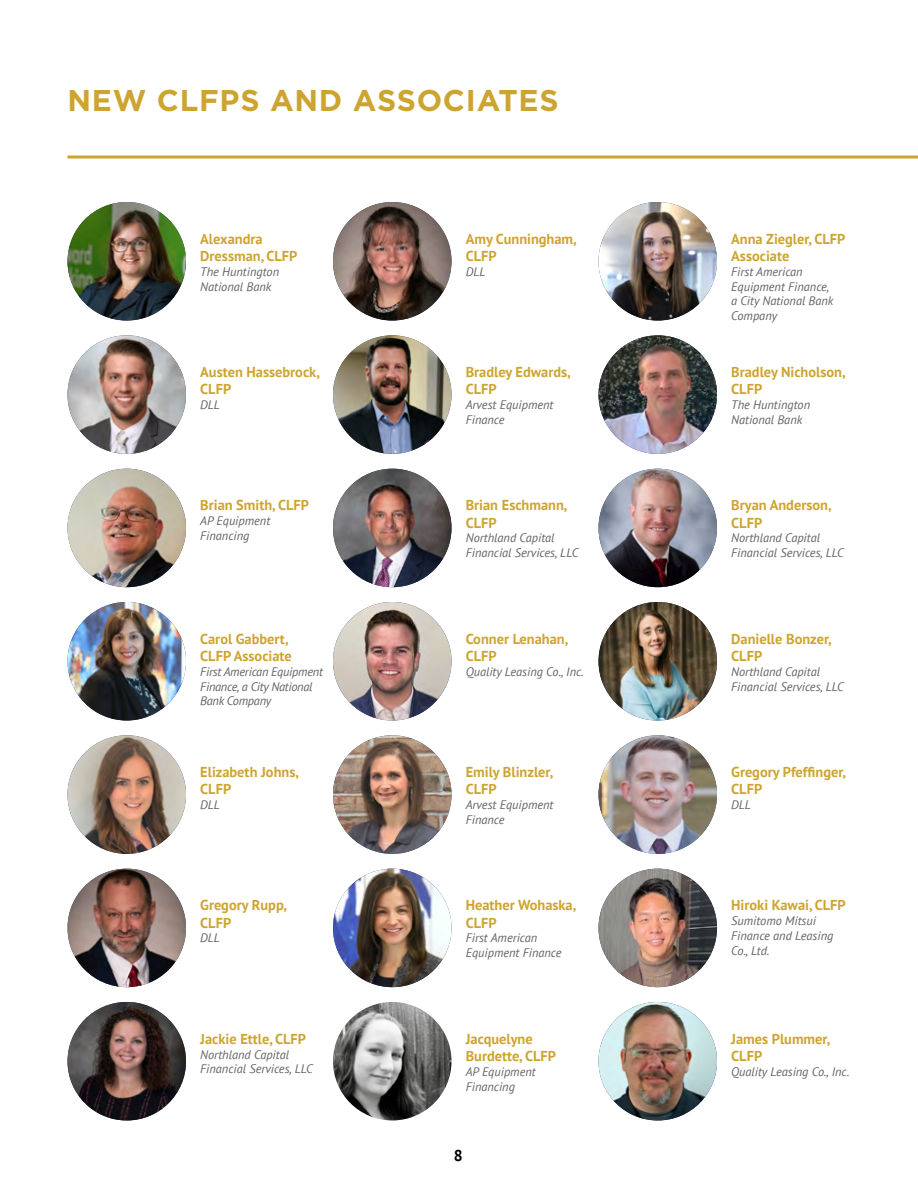
<style>
.page{position:relative;width:918px;height:1188px;background:#fff}
.page>*{position:absolute;margin:0;border:0;box-sizing:border-box;transform-origin:0 0}
.t1{font:700 30px "Gotham";letter-spacing:.025em;color:#cea430}
.t2{font:700 15.75px "PT Sans";color:#000}
.t3{font:700 14.4px/17.2px "PT Sans";color:#cea430}
.t4{font:italic 12.3px/14.9px "PT Sans";color:#646363}
.t5{font:italic 12.3px/14.9px "PT Sans";letter-spacing:-.02em;color:#646363}
</style>
<div class="page">
<img style="left:68px;top:202px;width:118px;height:119px;border-radius:59px">
<img style="left:333px;top:202px;width:119px;height:119px;border-radius:59px">
<img style="left:598px;top:202px;width:119px;height:119px;border-radius:59px">
<img style="left:68px;top:469px;width:118px;height:118px;border-radius:59px">
<img style="left:333px;top:469px;width:119px;height:118px;border-radius:59px">
<img style="left:598px;top:469px;width:119px;height:118px;border-radius:59px">
<img style="left:68px;top:735px;width:118px;height:119px;border-radius:59px">
<img style="left:333px;top:735px;width:119px;height:119px;border-radius:59px">
<img style="left:598px;top:735px;width:119px;height:119px;border-radius:59px">
<img style="left:68px;top:335px;width:118px;height:119px;border-radius:59px">
<img style="left:333px;top:335px;width:119px;height:119px;border-radius:59px">
<img style="left:598px;top:335px;width:119px;height:119px;border-radius:59px">
<img style="left:68px;top:602px;width:118px;height:119px;border-radius:59px">
<img style="left:333px;top:602px;width:119px;height:119px;border-radius:59px">
<img style="left:598px;top:602px;width:119px;height:119px;border-radius:59px">
<img style="left:68px;top:869px;width:118px;height:118px;border-radius:59px">
<img style="left:333px;top:869px;width:119px;height:118px;border-radius:59px">
<img style="left:598px;top:869px;width:119px;height:118px;border-radius:59px">
<img style="left:68px;top:1002px;width:118px;height:118px;border-radius:59px">
<img style="left:333px;top:1002px;width:119px;height:118px;border-radius:59px">
<img style="left:598px;top:1002px;width:119px;height:118px;border-radius:59px">
<hr style="left:68px;top:156px;width:850px;height:3px;background:#cea430">
<h1 class="t1" style="left:68px;top:81px;width:493px">NEW CLFPS AND ASSOCIATES</h1>
<p class="t3" style="left:200px;top:230px;width:99px">Alexandra<br>Dressman, CLFP</p>
<p class="t4" style="left:200px;top:264px;width:80px">The Huntington<br>National Bank</p>
<p class="t3" style="left:200px;top:363px;width:121px">Austen Hassebrock,<br>CLFP</p>
<p class="t4" style="left:200px;top:397px;width:21px">DLL</p>
<p class="t3" style="left:200px;top:496px;width:110px">Brian Smith, CLFP</p>
<p class="t4" style="left:200px;top:513px;width:71px">AP Equipment<br>Financing</p>
<p class="t3" style="left:200px;top:630px;width:93px">Carol Gabbert,<br>CLFP Associate</p>
<p class="t5" style="left:200px;top:664px;width:124px">First American Equipment<br>Finance, a City National<br>Bank Company</p>
<p class="t3" style="left:200px;top:763px;width:100px">Elizabeth Johns,<br>CLFP</p>
<p class="t4" style="left:200px;top:797px;width:21px">DLL</p>
<p class="t3" style="left:200px;top:896px;width:88px">Gregory Rupp,<br>CLFP</p>
<p class="t4" style="left:200px;top:930px;width:21px">DLL</p>
<p class="t3" style="left:200px;top:1030px;width:107px">Jackie Ettle, CLFP</p>
<p class="t4" style="left:200px;top:1046px;width:114px">Northland Capital<br>Financial Services, LLC</p>
<p class="t3" style="left:466px;top:230px;width:112px">Amy Cunningham,<br>CLFP</p>
<p class="t4" style="left:466px;top:264px;width:21px">DLL</p>
<p class="t3" style="left:466px;top:363px;width:106px">Bradley Edwards,<br>CLFP</p>
<p class="t4" style="left:466px;top:397px;width:89px">Arvest Equipment<br>Finance</p>
<p class="t3" style="left:466px;top:496px;width:103px">Brian Eschmann,<br>CLFP</p>
<p class="t4" style="left:466px;top:530px;width:114px">Northland Capital<br>Financial Services, LLC</p>
<p class="t3" style="left:466px;top:630px;width:104px">Conner Lenahan,<br>CLFP</p>
<p class="t4" style="left:466px;top:664px;width:120px">Quality Leasing Co., Inc.</p>
<p class="t3" style="left:466px;top:763px;width:89px">Emily Blinzler,<br>CLFP</p>
<p class="t4" style="left:466px;top:797px;width:89px">Arvest Equipment<br>Finance</p>
<p class="t3" style="left:466px;top:896px;width:112px">Heather Wohaska,<br>CLFP</p>
<p class="t4" style="left:466px;top:930px;width:97px">First American<br>Equipment Finance</p>
<p class="t3" style="left:466px;top:1030px;width:92px">Jacquelyne<br>Burdette, CLFP</p>
<p class="t4" style="left:466px;top:1064px;width:71px">AP Equipment<br>Financing</p>
<p class="t2" style="left:454px;top:1145px;width:10px">8</p>
<p class="t3" style="left:731px;top:230px;width:116px">Anna Ziegler, CLFP<br>Associate</p>
<p class="t4" style="left:731px;top:264px;width:104px">First American<br>Equipment Finance, a City National Bank<br>Company</p>
<p class="t3" style="left:731px;top:363px;width:116px">Bradley Nicholson,<br>CLFP</p>
<p class="t4" style="left:731px;top:397px;width:80px">The Huntington<br>National Bank</p>
<p class="t3" style="left:731px;top:496px;width:102px">Bryan Anderson,<br>CLFP</p>
<p class="t4" style="left:731px;top:530px;width:114px">Northland Capital<br>Financial Services, LLC</p>
<p class="t3" style="left:731px;top:630px;width:102px">Danielle Bonzer,<br>CLFP</p>
<p class="t4" style="left:731px;top:664px;width:114px">Northland Capital<br>Financial Services, LLC</p>
<p class="t3" style="left:731px;top:763px;width:116px">Gregory Pfeffinger,<br>CLFP</p>
<p class="t4" style="left:731px;top:797px;width:21px">DLL</p>
<p class="t3" style="left:731px;top:896px;width:116px">Hiroki Kawai, CLFP</p>
<p class="t4" style="left:731px;top:913px;width:104px">Sumitomo Mitsui<br>Finance and Leasing<br>Co., Ltd.</p>
<p class="t3" style="left:731px;top:1030px;width:100px">James Plummer,<br>CLFP</p>
<p class="t4" style="left:731px;top:1064px;width:120px">Quality Leasing Co., Inc.</p>
</div>
